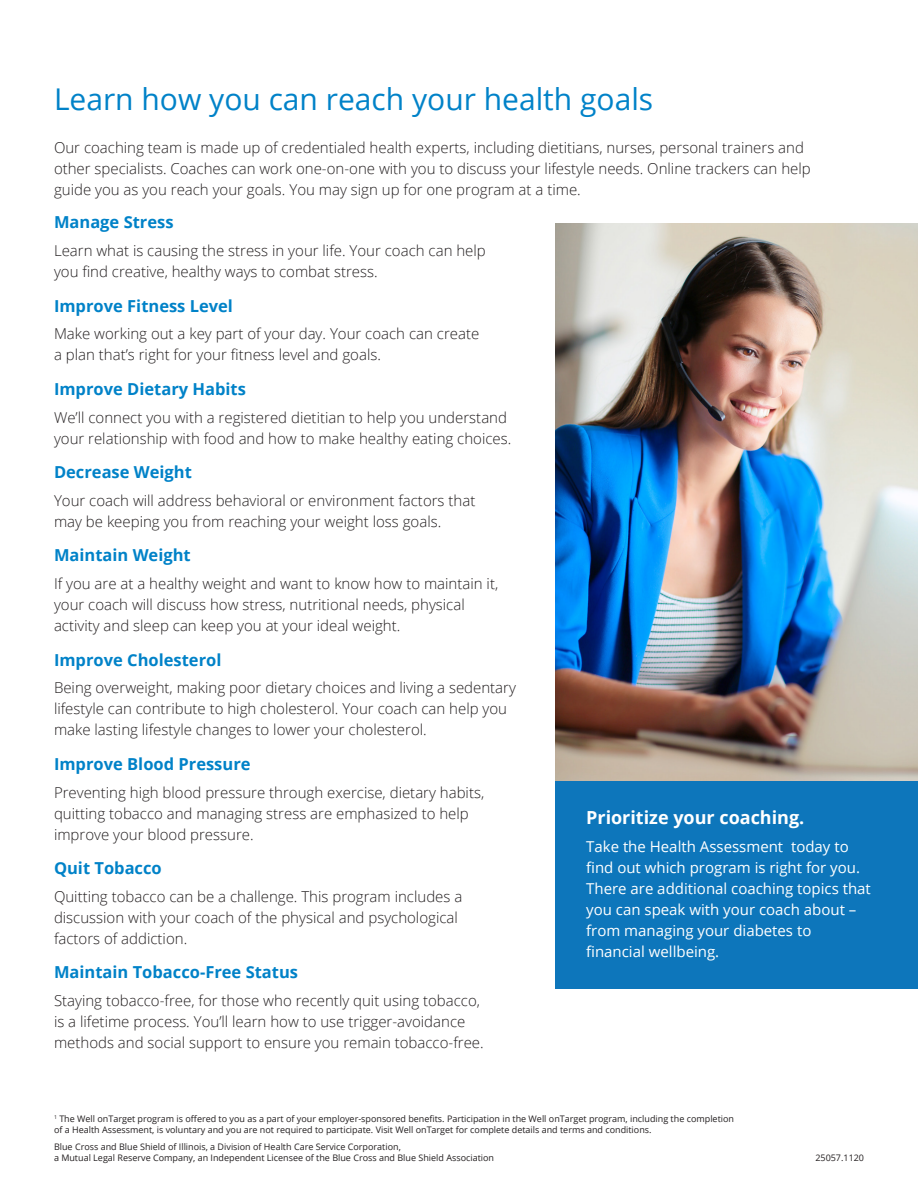
<style>
.page{position:relative;width:918px;height:1188px;background:#fff}
.page>*{position:absolute;margin:0;border:0;box-sizing:border-box;transform-origin:0 0}
.lead-in__page_2{font:30px "Open Sans";color:#0082c8}
.callout_heading_whit{font:700 18px "Open Sans";color:#fff}
.heading{font:700 16.5px "Open Sans";color:#0082c8}
.body{font:300 15px/21px "Open Sans";color:#231f20}
.callout_white{font:15px/21px "Open Sans";color:#fff}
.taglines{font:9px/10.8px "Open Sans";color:#231f20}
</style>
<div class="page">
<img style="left:555px;top:224px;width:363px;height:557px">
<div style="left:555px;top:781px;width:363px;height:207px;background:#0d76bb"></div>
<p class="lead-in__page_2" style="left:54px;top:79px;width:601px">Learn how you can reach your health goals</p>
<p class="body" style="left:54px;top:137px;width:758px">Our coaching team is made up of credentialed health experts, including dietitians, nurses, personal trainers and other specialists. Coaches can work one-on-one with you to discuss your lifestyle needs. Online trackers can help guide you as you reach your goals. You may sign up for one program at a time.</p>
<p class="heading" style="left:54px;top:211px;width:121px">Manage Stress</p>
<p class="body" style="left:54px;top:240px;width:433px">Learn what is causing the stress in your life. Your coach can help you find creative, healthy ways to combat stress.</p>
<p class="heading" style="left:54px;top:294px;width:181px">Improve Fitness Level</p>
<p class="body" style="left:54px;top:323px;width:427px">Make working out a key part of your day. Your coach can create a plan that’s right for your fitness level and goals.</p>
<p class="heading" style="left:54px;top:377px;width:193px">Improve Dietary Habits</p>
<p class="body" style="left:54px;top:406px;width:459px">We’ll connect you with a registered dietitian to help you understand your relationship with food and how to make healthy eating choices.</p>
<p class="heading" style="left:54px;top:460px;width:139px">Decrease Weight</p>
<p class="body" style="left:54px;top:489px;width:423px">Your coach will address behavioral or environment factors that may be keeping you from reaching your weight loss goals.</p>
<p class="heading" style="left:54px;top:544px;width:138px">Maintain Weight</p>
<p class="body" style="left:54px;top:573px;width:446px">If you are at a healthy weight and want to know how to maintain it, your coach will discuss how stress, nutritional needs, physical activity and sleep can keep you at your ideal weight.</p>
<p class="heading" style="left:54px;top:648px;width:169px">Improve Cholesterol</p>
<p class="body" style="left:54px;top:677px;width:463px">Being overweight, making poor dietary choices and living a sedentary lifestyle can contribute to high cholesterol. Your coach can help you make lasting lifestyle changes to lower your cholesterol.</p>
<p class="heading" style="left:54px;top:752px;width:198px">Improve Blood Pressure</p>
<p class="body" style="left:54px;top:781px;width:432px">Preventing high blood pressure through exercise, dietary habits, quitting tobacco and managing stress are emphasized to help improve your blood pressure.</p>
<p class="heading" style="left:54px;top:856px;width:109px">Quit Tobacco</p>
<p class="body" style="left:54px;top:885px;width:410px">Quitting tobacco can be a challenge. This program includes a discussion with your coach of the physical and psychological factors of addiction.</p>
<p class="heading" style="left:54px;top:961px;width:246px">Maintain Tobacco-Free Status</p>
<p class="body" style="left:54px;top:990px;width:431px">Staying tobacco-free, for those who recently quit using tobacco, is a lifetime process. You’ll learn how to use trigger-avoidance methods and social support to ensure you remain tobacco-free.</p>
<p class="callout_heading_whit" style="left:586px;top:805px;width:220px">Prioritize your coaching.</p>
<p class="callout_white" style="left:586px;top:835px;width:286px">Take the Health Assessment today to find out which program is right for you.<br>There are additional coaching topics that you can speak with your coach about – from managing your diabetes to financial wellbeing.</p>
<p class="taglines" style="left:54px;top:1113px;width:682px"><sup>1</sup> The Well onTarget program is offered to you as a part of your employer-sponsored benefits. Participation in the Well onTarget program, including the completion of a Health Assessment, is voluntary and you are not required to participate. Visit Well onTarget for complete details and terms and conditions.</p>
<p class="taglines" style="left:54px;top:1141px;width:442px">Blue Cross and Blue Shield of Illinois, a Division of Health Care Service Corporation,<br>a Mutual Legal Reserve Company, an Independent Licensee of the Blue Cross and Blue Shield Association</p>
<p class="taglines" style="left:815px;top:1152px;width:50px">25057.1120</p>
</div>
